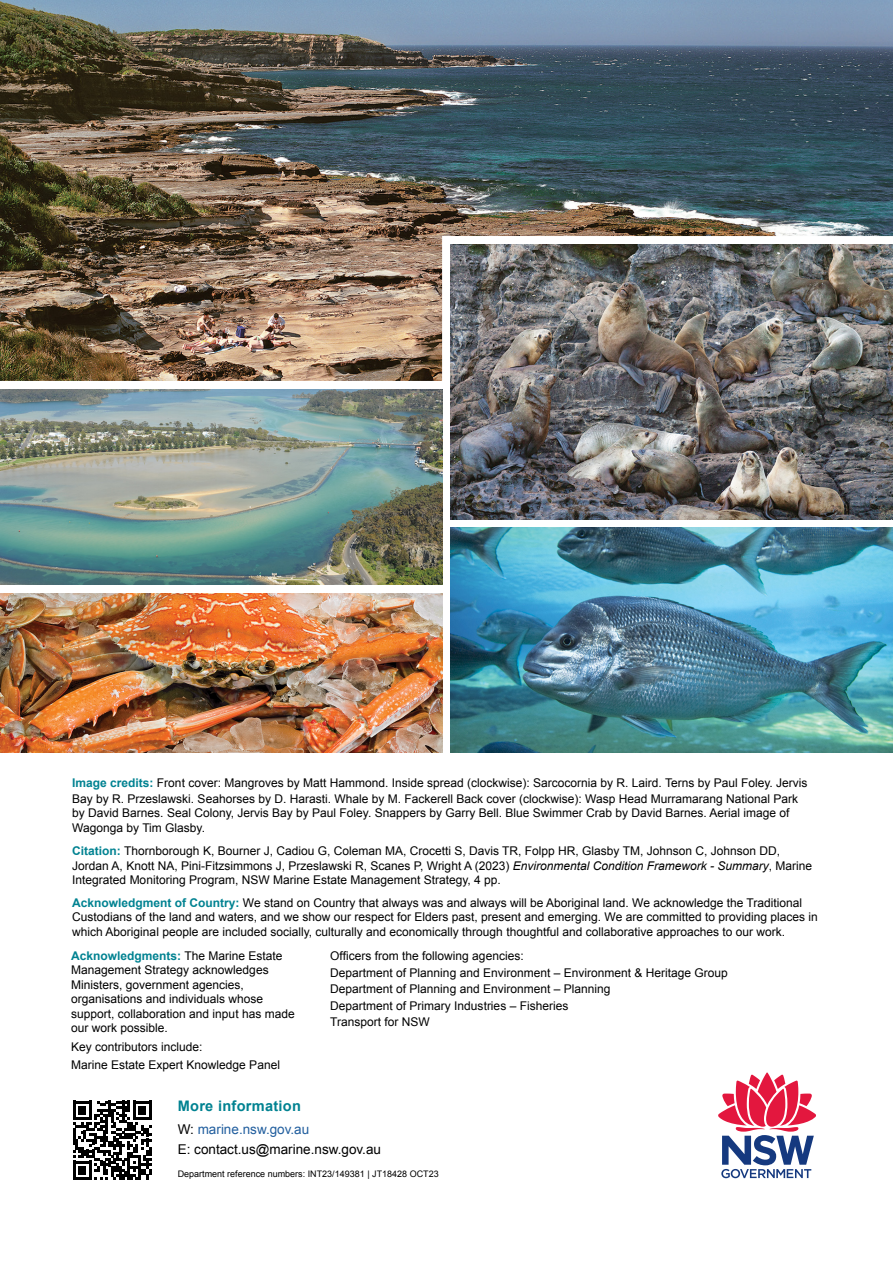
<style>
.page{position:relative;width:893px;height:1263px;background:#fff}
.page>*{position:absolute;margin:0;border:0;box-sizing:border-box;transform-origin:0 0}
.Body_text_reg_9_7pt{font:700 14.55px "Arial";letter-spacing:.02em;color:#008291}
.Body_text_reg_9_7pt-2{font:13.5px "Arial";color:#000}
.Body_text_reg_9_7pt-3{font:13.5px "Arial";color:#215e9e}
.Image_caption_bold_8_2pt{font:12px/14.4px "Arial";color:#000}
.Image_caption_bold_8_2pt-2{font:9px "Arial";color:#000}
.s1{font-weight:700;color:#008291}
.s2{font-style:italic}
.s3{color:#000}
</style>
<div class="page">
<img style="left:0;top:0;width:893px;height:381px">
<img style="left:0;top:390px;width:442px;height:194px">
<img style="left:451px;top:244px;width:442px;height:275px">
<img style="left:0;top:593px;width:442px;height:160px">
<img style="left:451px;top:528px;width:442px;height:225px">
<svg style="left:73px;top:1101px;width:79px;height:79px"></svg>
<svg style="left:718px;top:1072px;width:98px;height:106px"></svg>
<p class="Image_caption_bold_8_2pt" style="left:72px;top:775px;width:737px;line-height:15.8px"><span class="s1">Image credits:</span> Front cover: Mangroves by Matt Hammond. Inside spread (clockwise): Sarcocornia by R. Laird. Terns by Paul Foley. Jervis<br>Bay by R. Przeslawski. Seahorses by D. Harasti. Whale by M. Fackerell Back cover (clockwise): Wasp Head Murramarang National Park</p>
<p class="Image_caption_bold_8_2pt" style="left:72px;top:806px;width:719px">by David Barnes. Seal Colony, Jervis Bay by Paul Foley. Snappers by Garry Bell. Blue Swimmer Crab by David Barnes. Aerial image of<br>Wagonga by Tim Glasby.</p>
<p class="Image_caption_bold_8_2pt" style="left:72px;top:844px;width:741px"><span class="s1">Citation:</span> Thornborough K, Bourner J, Cadiou G, Coleman MA, Crocetti S, Davis TR, Folpp HR, Glasby TM, Johnson C, Johnson DD,<br>Jordan A, Knott NA, Pini-Fitzsimmons J, Przeslawski R, Scanes P, Wright A (2023) <span class="s2">Environmental Condition Framework - Summary</span>, Marine<br>Integrated Monitoring Program, NSW Marine Estate Management Strategy, 4 pp.</p>
<p class="Image_caption_bold_8_2pt" style="left:72px;top:895px;width:747px"><span class="s1">Acknowledgment of Country:</span> We stand on Country that always was and always will be Aboriginal land. We acknowledge the Traditional<br>Custodians of the land and waters, and we show our respect for Elders past, present and emerging. We are committed to providing places in which Aboriginal people are included socially, culturally and economically through thoughtful and collaborative approaches to our work.</p>
<p class="Image_caption_bold_8_2pt" style="left:71px;top:949px;width:225px"><span class="s1">Acknowledgments:</span> The Marine Estate Management Strategy acknowledges Ministers, government agencies, organisations and individuals whose support, collaboration and input has made our work possible.</p>
<p class="Image_caption_bold_8_2pt" style="left:71px;top:1039px;width:133px">Key contributors include:</p>
<p class="Image_caption_bold_8_2pt" style="left:71px;top:1058px;width:210px">Marine Estate Expert Knowledge Panel</p>
<p class="Image_caption_bold_8_2pt" style="left:330px;top:949px;width:195px">Officers from the following agencies:</p>
<p class="Image_caption_bold_8_2pt" style="left:330px;top:965px;width:399px">Department of Planning and Environment – Environment &amp; Heritage Group</p>
<p class="Image_caption_bold_8_2pt" style="left:330px;top:982px;width:282px">Department of Planning and Environment – Planning</p>
<p class="Image_caption_bold_8_2pt" style="left:330px;top:998px;width:240px">Department of Primary Industries – Fisheries</p>
<p class="Image_caption_bold_8_2pt" style="left:330px;top:1015px;width:101px">Transport for NSW</p>
<p class="Body_text_reg_9_7pt" style="left:178px;top:1096px;width:125px">More information</p>
<p class="Body_text_reg_9_7pt-3" style="left:178px;top:1120px;width:133px"><span class="s3">W:</span> marine.nsw.gov.au</p>
<p class="Body_text_reg_9_7pt-2" style="left:178px;top:1140px;width:205px">E: contact.us@marine.nsw.gov.au</p>
<p class="Image_caption_bold_8_2pt-2" style="left:178px;top:1168px;width:262px">Department reference numbers: INT23/149381 | JT18428 OCT23</p>
</div>
